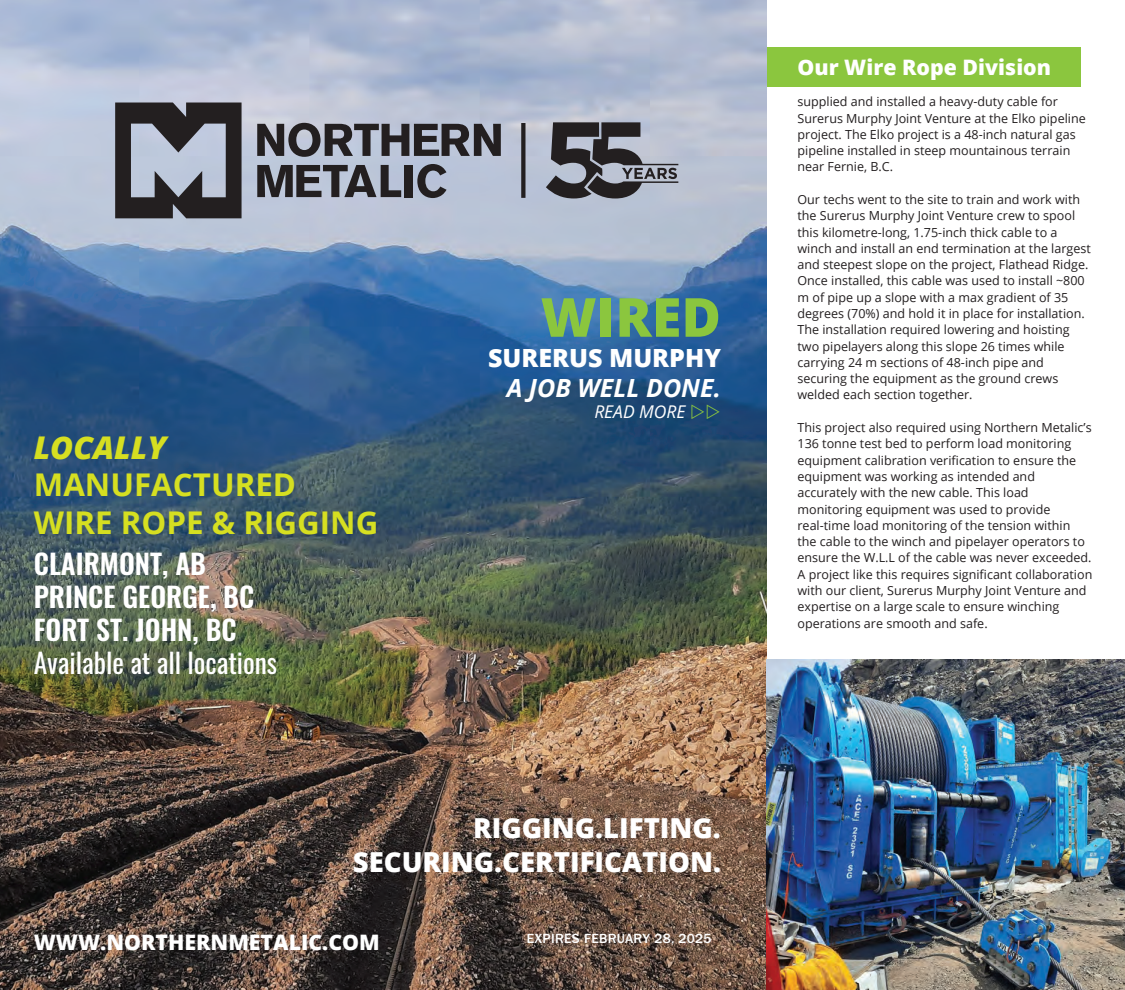
<style>
.page{position:relative;width:1125px;height:990px;background:#fff}
.page>*{position:absolute;margin:0;border:0;box-sizing:border-box;transform-origin:0 0}
.t1{font:800 53.88px "Open Sans";color:#8bc63e}
.t2{font:700 31.38px/37.8px "Open Sans";color:#d6df21}
.t3{font:italic 800 31.38px "Open Sans";color:#d6df21}
.t4{font:600 27.62px/33.1px "Oswald";color:#fff}
.t5{font:800 27.62px/33.1px "Open Sans";color:#fff;text-align:right}
.t6{font:27.62px "Oswald";color:#fff}
.t7{font:800 25.12px "Open Sans";color:#fff}
.t8{font:italic 700 25.12px "Open Sans";color:#fff}
.t9{font:800 21.25px "Open Sans";color:#fff}
.t10{font:italic 17.5px "Open Sans";color:#fff}
.t11{font:500 13.75px "ITC Franklin Gothic Std";letter-spacing:.02em;color:#fff}
.t12{font:12.5px/16.2px "Open Sans";color:#231f20}
</style>
<div class="page">
<div style="left:767px;top:47px;width:313px;height:39px;background:#8bc63e"></div>
<img style="left:0;top:0;width:767px;height:990px">
<svg style="left:257px;top:123px;width:244px;height:34px"></svg>
<svg style="left:257px;top:165px;width:144px;height:32px"></svg>
<div style="left:404px;top:165px;width:8px;height:32px;background:#231f20"></div>
<svg style="left:417px;top:164px;width:30px;height:34px"></svg>
<svg style="left:115px;top:103px;width:127px;height:115px"></svg>
<svg style="left:521px;top:123px;width:4px;height:75px"></svg>
<svg style="left:546px;top:122px;width:132px;height:76px"></svg>
<img style="left:767px;top:659px;width:358px;height:331px">
<svg style="left:692px;top:404px;width:28px;height:15px"></svg>
<h2 class="t3" style="left:34px;top:423px;width:134px">LOCALLY</h2>
<h2 class="t2" style="left:34px;top:465px;width:346px">MANUFACTURED<br>WIRE ROPE &amp; RIGGING</h2>
<h3 class="t4" style="left:34px;top:549px;width:222px">CLAIRMONT, AB<br>PRINCE GEORGE, BC<br>FORT ST. JOHN, BC</h3>
<h3 class="t6" style="left:34px;top:638px;width:245px">Available at all locations</h3>
<h1 class="t1" style="left:541px;top:276px;width:182px">WIRED</h1>
<h3 class="t7" style="left:488px;top:339px;width:234px">SURERUS MURPHY</h3>
<h3 class="t8" style="left:507px;top:370px;width:216px">A JOB WELL DONE.</h3>
<h3 class="t10" style="left:594px;top:400px;width:93px">READ MORE</h3>
<h3 class="t5" style="left:353px;top:810px;width:370px">RIGGING.LIFTING.<br>SECURING.CERTIFICATION.</h3>
<h3 class="t9" style="left:34px;top:926px;width:348px">WWW.NORTHERNMETALIC.COM</h3>
<p class="t11" style="left:527px;top:931px;width:186px">EXPIRES FEBRUARY 28, 2025</p>
<h3 class="t9" style="left:798px;top:51px;width:255px">Our Wire Rope Division</h3>
<p class="t12" style="left:798px;top:93px;width:290px">supplied and installed a heavy-duty cable for Surerus Murphy Joint Venture at the Elko pipeline project. The Elko project is a 48-inch natural gas pipeline installed in steep mountainous terrain near Fernie, B.C.</p>
<p class="t12" style="left:798px;top:191px;width:295px">Our techs went to the site to train and work with the Surerus Murphy Joint Venture crew to spool this kilometre-long, 1.75-inch thick cable to a winch and install an end termination at the largest and steepest slope on the project, Flathead Ridge.<br>Once installed, this cable was used to install ~800 m of pipe up a slope with a max gradient of 35 degrees (70%) and hold it in place for installation.<br>The installation required lowering and hoisting two pipelayers along this slope 26 times while carrying 24 m sections of 48-inch pipe and securing the equipment as the ground crews welded each section together.</p>
<p class="t12" style="left:798px;top:419px;width:296px">This project also required using Northern Metalic’s 136 tonne test bed to perform load monitoring equipment calibration verification to ensure the equipment was working as intended and accurately with the new cable. This load monitoring equipment was used to provide real-time load monitoring of the tension within the cable to the winch and pipelayer operators to ensure the W.L.L of the cable was never exceeded.<br>A project like this requires significant collaboration with our client, Surerus Murphy Joint Venture and expertise on a large scale to ensure winching operations are smooth and safe.</p>
</div>
